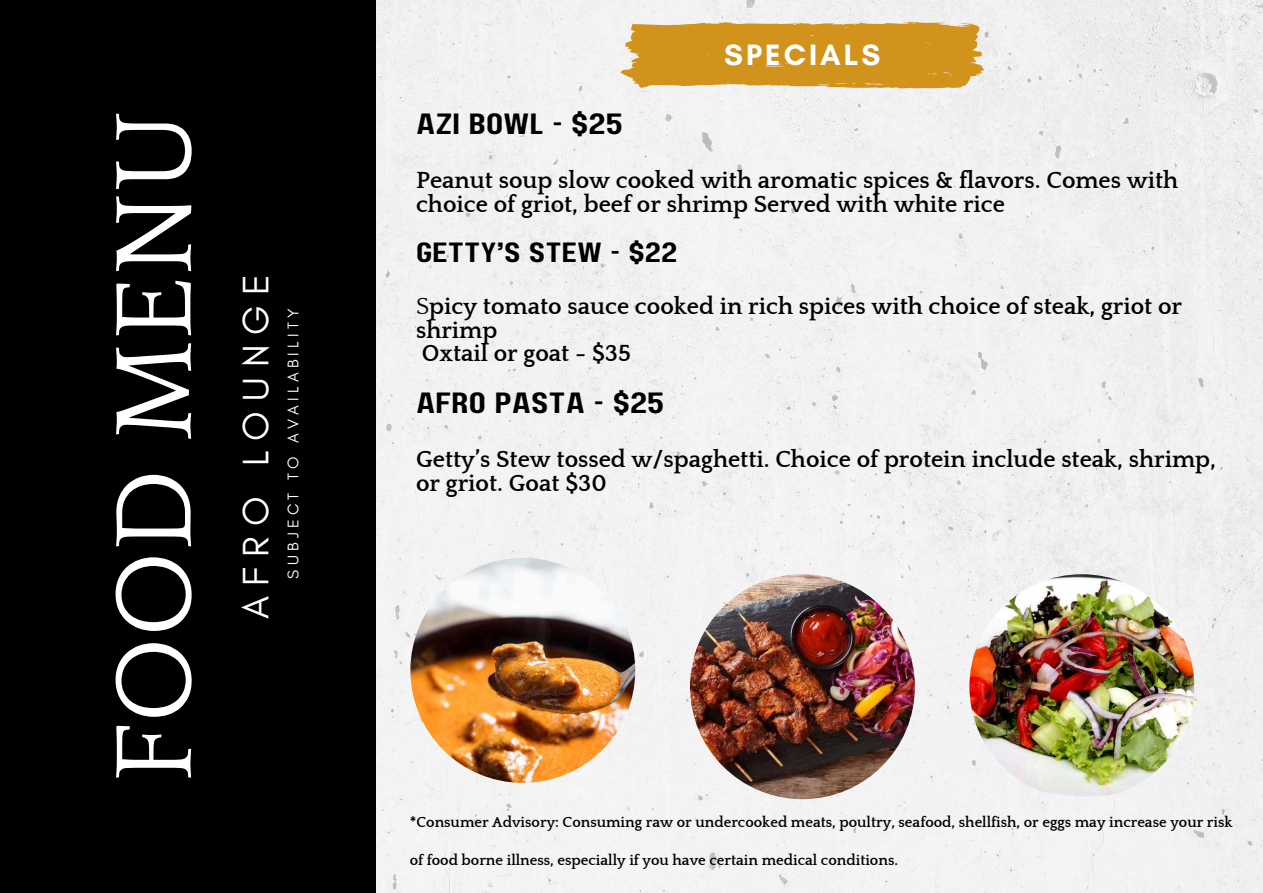
<style>
.page{position:relative;width:1263px;height:893px;background:#fff}
.page>*{position:absolute;margin:0;border:0;box-sizing:border-box;transform-origin:0 0}
.t1{font:112.5px "Quattrocento";color:#fff}
.t2{font:37.5px "Glacial Indifference";letter-spacing:.27em;color:#fff}
.t3{font:700 30px "Glacial Indifference";letter-spacing:.1em;color:#fff}
.t4{font:29.25px "Paalalabas Display Wide BETA";color:#000}
.t5{font:27.75px "Paalalabas Display Wide BETA";color:#000}
.t6{font:700 24px/23.6px "Quattrocento";color:#000}
.t7{font:15.75px "Glacial Indifference";letter-spacing:.27em;color:#fff}
.t8{font:700 15px "Quattrocento";color:#000}
.s1{font-weight:400}
</style>
<div class="page">
<div style="left:375px;top:0;width:888px;height:893px;background:#f2f2f2"></div>
<div style="left:0;top:0;width:375px;height:893px;background:#000"></div>
<svg style="left:620px;top:21px;width:364px;height:68px;background:#d59f37"></svg>
<img style="left:410px;top:558px;width:225px;height:225px;border-radius:50%">
<img style="left:690px;top:574px;width:225px;height:225px;border-radius:50%">
<img style="left:969px;top:574px;width:225px;height:225px;border-radius:50%">
<h1 class="t1" style="left:95px;top:782px;width:673px;rotate:-90deg">FOOD MENU</h1>
<h2 class="t2" style="left:233px;top:619px;width:347px;rotate:-90deg">AFRO LOUNGE</h2>
<p class="t7" style="left:283px;top:578px;width:271px;rotate:-90deg">SUBJECT TO AVAILABILITY</p>
<p class="t3" style="left:724px;top:37px;width:158px">SPECIALS</p>
<p class="t4" style="left:416px;top:112px;width:208px">AZI BOWL - $25</p>
<p class="t6" style="left:416px;top:169px;width:764px">Peanut soup slow cooked with aromatic spices &amp; flavors. Comes with choice of griot, beef or shrimp Served with white rice</p>
<p class="t5" style="left:416px;top:241px;width:263px">GETTY’S STEW - $22</p>
<p class="t6" style="left:416px;top:295px;width:767px"><span class="s1">S</span>picy tomato sauce cooked in rich spices with choice of steak, griot or shrimp<br>Oxtail or goat - $35</p>
<p class="t4" style="left:416px;top:391px;width:250px">AFRO PASTA - $25</p>
<p class="t6" style="left:416px;top:448px;width:801px">Getty’s Stew tossed w/spaghetti. Choice of protein include steak, shrimp, or griot. Goat $30</p>
<p class="t8" style="left:410px;top:814px;width:824px">*Consumer Advisory: Consuming raw or undercooked meats, poultry, seafood, shellfish, or eggs may increase your risk</p>
<p class="t8" style="left:410px;top:852px;width:490px">of food borne illness, especially if you have certain medical conditions.</p>
</div>
